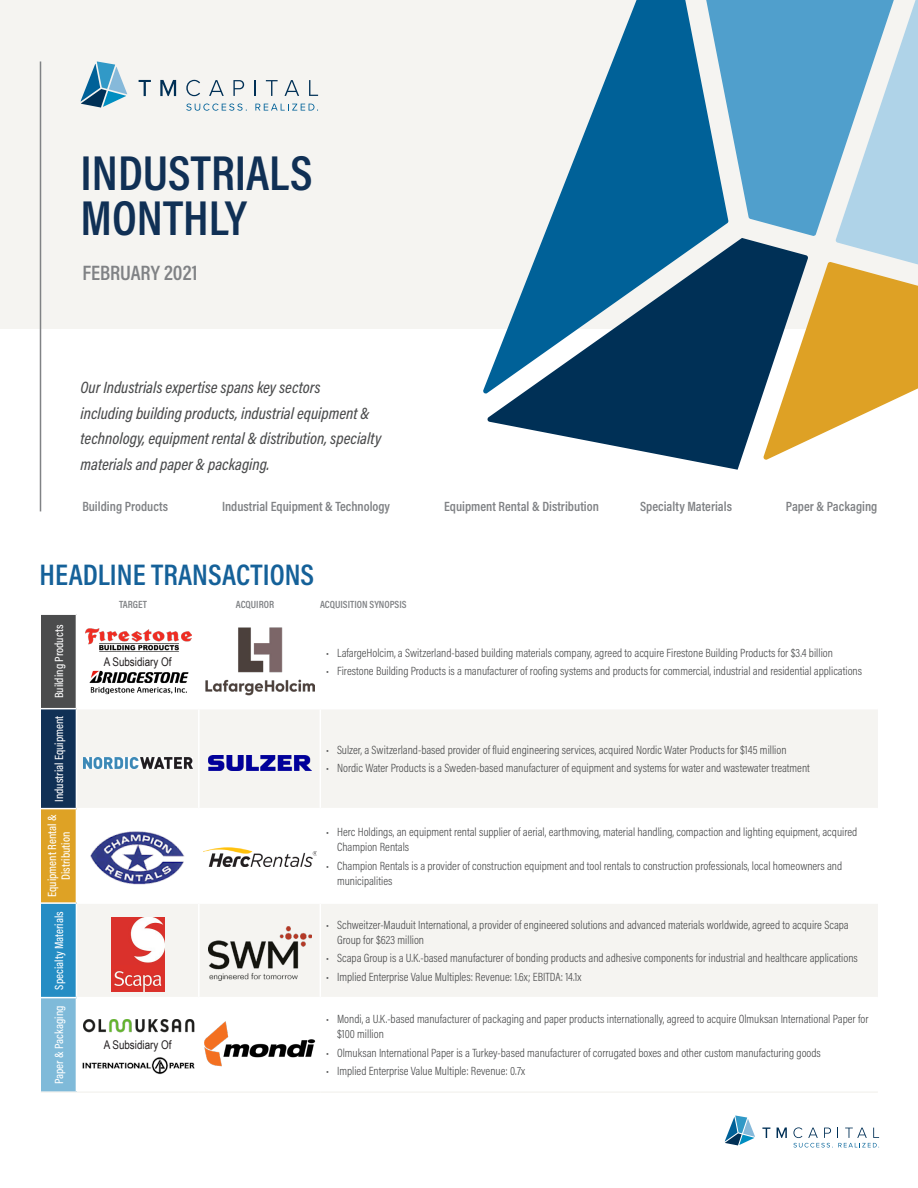
<style>
.page{position:relative;width:918px;height:1188px;background:#fff}
.page>*{position:absolute;margin:0;border:0;box-sizing:border-box;transform-origin:0 0}
.t1{font:600 49.5px/45px "Acumin Pro Cond";color:#103055}
.t2{font:600 30px "Acumin Pro Cond";color:#156199}
.t3{font:600 21px "Acumin Pro Cond";color:#808285}
.t4{font:italic 500 16.5px/25.5px "Acumin Pro Cond";color:#4b4c4d}
.t5{font:600 13.5px "Acumin Pro Cond";color:#808285}
.t6{font:300 12px/15px "Acumin Pro Cond";color:#4b4c4d}
.t7{font:500 12px/13.5px "Acumin Pro Cond";color:#fff;text-align:center}
.t8{font:12px "Arial Narrow";color:#231f20}
.t9{font:600 10.5px "Acumin Pro Cond";color:#808285}
</style>
<div class="page">
<div style="left:0;top:0;width:918px;height:329px;background:#f5f4f1"></div>
<svg style="left:483px;top:0;width:226px;height:394px"></svg>
<svg style="left:487px;top:238px;width:276px;height:232px;fill:#003056"></svg>
<svg style="left:763px;top:0;width:155px;height:460px"></svg>
<svg style="left:686px;top:0;width:230px;height:236px;fill:#509fcc"></svg>
<hr style="left:40px;top:61px;width:1px;height:450px;background:#808285">
<svg style="left:81px;top:61px;width:46px;height:47px"></svg>
<svg style="left:139px;top:80px;width:12px;height:16px"></svg>
<svg style="left:160px;top:80px;width:16px;height:16px"></svg>
<svg style="left:186px;top:80px;width:14px;height:16px"></svg>
<svg style="left:209px;top:80px;width:15px;height:16px"></svg>
<svg style="left:233px;top:80px;width:11px;height:16px"></svg>
<svg style="left:254px;top:80px;width:1px;height:16px"></svg>
<svg style="left:266px;top:80px;width:12px;height:16px"></svg>
<svg style="left:285px;top:80px;width:14px;height:16px"></svg>
<svg style="left:309px;top:80px;width:9px;height:16px"></svg>
<svg style="left:186px;top:104px;width:61px;height:7px"></svg>
<svg style="left:255px;top:104px;width:63px;height:7px"></svg>
<svg style="left:725px;top:1116px;width:30px;height:29px"></svg>
<svg style="left:762px;top:1128px;width:8px;height:10px"></svg>
<svg style="left:777px;top:1128px;width:10px;height:10px"></svg>
<svg style="left:793px;top:1127px;width:86px;height:21px"></svg>
<div style="left:41px;top:614px;width:35px;height:95px;background:#4b4c4d"></div>
<div style="left:41px;top:709px;width:35px;height:100px;background:#103055"></div>
<svg style="left:77px;top:710px;width:801px;height:287px;fill:#f5f4f1"></svg>
<div style="left:41px;top:809px;width:35px;height:94px;background:#dea225"></div>
<div style="left:41px;top:903px;width:35px;height:95px;background:#258dc4"></div>
<div style="left:41px;top:998px;width:35px;height:94px;background:#7fbad9"></div>
<hr style="left:198px;top:709px;width:2px;height:99px;background:#fff">
<hr style="left:320px;top:709px;width:1px;height:99px;background:#fff">
<hr style="left:76px;top:808px;width:123px;height:1px;background:#fff">
<hr style="left:199px;top:808px;width:121px;height:1px;background:#fff">
<hr style="left:198px;top:809px;width:2px;height:93px;background:#fff">
<hr style="left:320px;top:808px;width:558px;height:1px;background:#fff">
<hr style="left:320px;top:809px;width:1px;height:93px;background:#fff">
<hr style="left:76px;top:902px;width:123px;height:2px;background:#fff">
<hr style="left:199px;top:902px;width:121px;height:2px;background:#fff">
<hr style="left:198px;top:904px;width:2px;height:93px;background:#fff">
<hr style="left:320px;top:902px;width:558px;height:2px;background:#fff">
<hr style="left:320px;top:904px;width:1px;height:93px;background:#fff">
<hr style="left:41px;top:708px;width:35px;height:1px;background:#fff">
<hr style="left:41px;top:808px;width:35px;height:1px;background:#fff">
<hr style="left:41px;top:902px;width:35px;height:2px;background:#fff">
<hr style="left:41px;top:997px;width:35px;height:1px;background:#fff">
<hr style="left:41px;top:613px;width:35px;height:2px;background:#fff">
<hr style="left:41px;top:1091px;width:35px;height:2px;background:#f5f4f1">
<hr style="left:76px;top:1091px;width:123px;height:2px;background:#f5f4f1">
<hr style="left:199px;top:1091px;width:121px;height:2px;background:#f5f4f1">
<hr style="left:320px;top:1091px;width:558px;height:2px;background:#f5f4f1">
<img style="left:85px;top:629px;width:106px;height:23px">
<img style="left:89px;top:670px;width:100px;height:25px">
<img style="left:205px;top:628px;width:110px;height:68px">
<img style="left:84px;top:757px;width:109px;height:11px">
<img style="left:208px;top:755px;width:104px;height:15px">
<img style="left:82px;top:831px;width:113px;height:56px">
<img style="left:203px;top:848px;width:114px;height:19px">
<img style="left:112px;top:917px;width:53px;height:74px">
<img style="left:208px;top:927px;width:103px;height:53px">
<img style="left:82px;top:1057px;width:113px;height:18px">
<img style="left:83px;top:1019px;width:112px;height:14px">
<img style="left:205px;top:1022px;width:110px;height:45px">
<p class="t1" style="left:81px;top:149px;width:233px">INDUSTRIALS<br>MONTHLY</p>
<p class="t3" style="left:82px;top:259px;width:117px">FEBRUARY 2021</p>
<p class="t4" style="left:81px;top:374px;width:302px">Our Industrials expertise spans key sectors<br>including building products, industrial equipment &amp; technology, equipment rental &amp; distribution, specialty materials and paper &amp; packaging.</p>
<p class="t5" style="left:82px;top:498px;width:87px">Building Products</p>
<p class="t5" style="left:222px;top:498px;width:170px">Industrial Equipment &amp; Technology</p>
<p class="t5" style="left:444px;top:498px;width:156px">Equipment Rental &amp; Distribution</p>
<p class="t5" style="left:640px;top:498px;width:93px">Specialty Materials</p>
<p class="t5" style="left:786px;top:498px;width:93px">Paper &amp; Packaging</p>
<p class="t2" style="left:40px;top:555px;width:276px">HEADLINE TRANSACTIONS</p>
<p class="t7" style="left:52px;top:698px;width:75px;rotate:-90deg">Building Products</p>
<p class="t7" style="left:52px;top:802px;width:88px;rotate:-90deg">Industrial Equipment</p>
<p class="t7" style="left:45px;top:897px;width:84px;rotate:-90deg">Equipment Rental &amp;<br>Distribution</p>
<p class="t9" style="left:119px;top:597px;width:29px">TARGET</p>
<p class="t9" style="left:236px;top:597px;width:40px">ACQUIROR</p>
<p class="t9" style="left:320px;top:597px;width:88px">ACQUISITION SYNOPSIS</p>
<p class="t8" style="left:104px;top:653px;width:69px">A Subsidiary Of</p>
<p class="t6" style="left:326px;top:645px;width:508px">• LafargeHolcim, a Switzerland-based building materials company, agreed to acquire Firestone Building Products for $3.4 billion</p>
<p class="t6" style="left:326px;top:663px;width:537px">• Firestone Building Products is a manufacturer of roofing systems and products for commercial, industrial and residential applications</p>
<p class="t6" style="left:326px;top:742px;width:462px">• Sulzer, a Switzerland-based provider of fluid engineering services, acquired Nordic Water Products for $145 million</p>
<p class="t6" style="left:326px;top:760px;width:485px">• Nordic Water Products is a Sweden-based manufacturer of equipment and systems for water and wastewater treatment</p>
<p class="t6" style="left:337px;top:824px;width:522px;text-indent:-11px">• Herc Holdings, an equipment rental supplier of aerial, earthmoving, material handling, compaction and lighting equipment, acquired<br>Champion Rentals</p>
<p class="t6" style="left:337px;top:858px;width:507px;text-indent:-11px">• Champion Rentals is a provider of construction equipment and tool rentals to construction professionals, local homeowners and municipalities</p>
<p class="t7" style="left:52px;top:990px;width:80px;rotate:-90deg">Specialty Materials</p>
<p class="t6" style="left:337px;top:917px;width:513px;text-indent:-11px">• Schweitzer-Mauduit International, a provider of engineered solutions and advanced materials worldwide, agreed to acquire Scapa<br>Group for $623 million</p>
<p class="t6" style="left:326px;top:950px;width:533px">• Scapa Group is a U.K.-based manufacturer of bonding products and adhesive components for industrial and healthcare applications</p>
<p class="t6" style="left:326px;top:969px;width:257px">• Implied Enterprise Value Multiples: Revenue: 1.6x; EBITDA: 14.1x</p>
<p class="t7" style="left:52px;top:1084px;width:80px;rotate:-90deg">Paper &amp; Packaging</p>
<p class="t8" style="left:104px;top:1036px;width:69px">A Subsidiary Of</p>
<p class="t6" style="left:337px;top:1011px;width:533px;text-indent:-11px">• Mondi, a U.K.-based manufacturer of packaging and paper products internationally, agreed to acquire Olmuksan International Paper for $100 million</p>
<p class="t6" style="left:326px;top:1045px;width:496px">• Olmuksan International Paper is a Turkey-based manufacturer of corrugated boxes and other custom manufacturing goods</p>
<p class="t6" style="left:326px;top:1063px;width:200px">• Implied Enterprise Value Multiple: Revenue: 0.7x</p>
</div>
